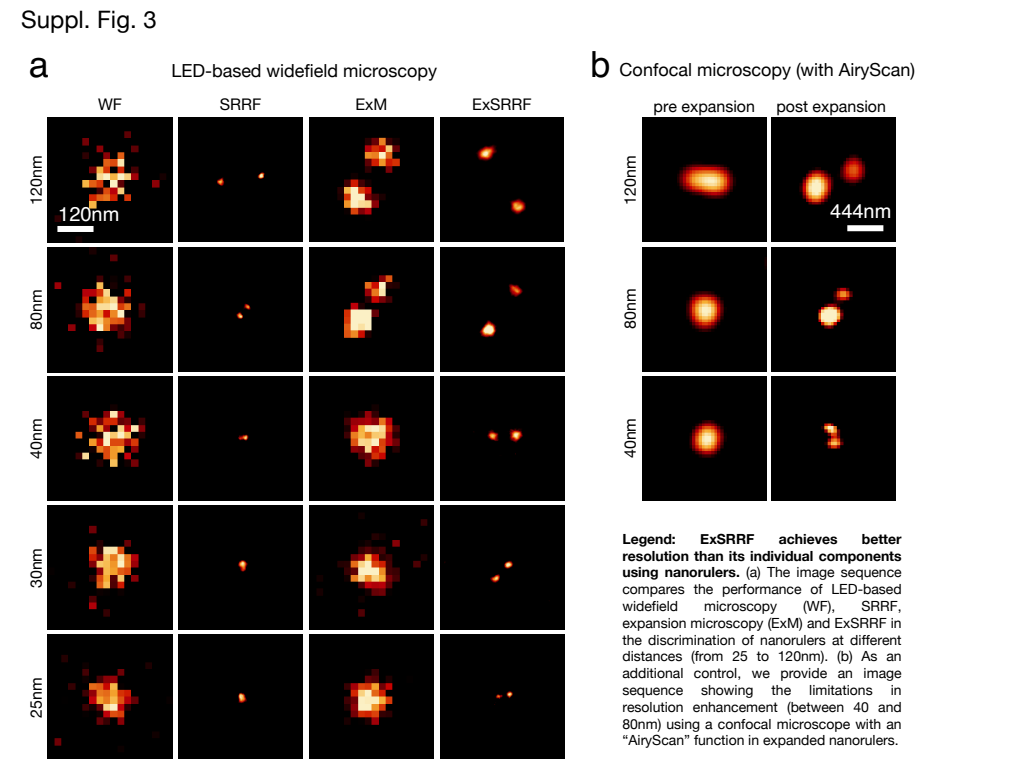
<style>
.page{position:relative;width:1024px;height:768px;background:#fff}
.page>*{position:absolute;margin:0;border:0;box-sizing:border-box;transform-origin:0 0}
.t1{font:36px "Helvetica";color:#000}
.t2{font:24px "Helvetica Neue";color:#000}
.t3{font:20px "Helvetica";color:#fff}
.t4{font:18px "Helvetica Neue";color:#000}
.t5{font:16px "Helvetica Neue";color:#000}
.t6{font:14px/16.8px "Helvetica Neue";color:#000;text-align:justify}
.t7{font:700 14px "Helvetica Neue";letter-spacing:-.005em;color:#000}
.s1{font-family:"Helvetica";font-size:36px}
.s2{font-weight:700}
</style>
<div class="page">
<img style="left:48px;top:118px;width:124px;height:124px">
<img style="left:48px;top:248px;width:124px;height:124px">
<img style="left:48px;top:376px;width:124px;height:125px">
<img style="left:48px;top:505px;width:124px;height:125px">
<img style="left:48px;top:635px;width:124px;height:124px">
<img style="left:309px;top:118px;width:124px;height:124px">
<img style="left:309px;top:248px;width:124px;height:124px">
<img style="left:309px;top:376px;width:124px;height:124px">
<img style="left:309px;top:505px;width:124px;height:124px">
<img style="left:309px;top:635px;width:124px;height:124px">
<div style="left:179px;top:118px;width:124px;height:124px;background:#000"></div>
<div style="left:179px;top:248px;width:124px;height:124px;background:#000"></div>
<div style="left:179px;top:376px;width:124px;height:124px;background:#000"></div>
<div style="left:179px;top:505px;width:124px;height:124px;background:#000"></div>
<div style="left:179px;top:635px;width:124px;height:124px;background:#000"></div>
<div style="left:440px;top:118px;width:124px;height:124px;background:#000"></div>
<div style="left:440px;top:248px;width:124px;height:124px;background:#000"></div>
<div style="left:440px;top:376px;width:124px;height:124px;background:#000"></div>
<div style="left:440px;top:505px;width:124px;height:124px;background:#000"></div>
<div style="left:440px;top:635px;width:124px;height:124px;background:#000"></div>
<img style="left:642px;top:118px;width:124px;height:124px">
<img style="left:772px;top:118px;width:124px;height:124px">
<img style="left:642px;top:248px;width:124px;height:124px">
<div style="left:772px;top:248px;width:124px;height:124px;background:#000"></div>
<img style="left:642px;top:376px;width:124px;height:124px">
<div style="left:772px;top:376px;width:124px;height:124px;background:#000"></div>
<div style="left:57px;top:226px;width:37px;height:6px;background:#fff"></div>
<div style="left:847px;top:225px;width:36px;height:6px;background:#fff"></div>
<h2 class="t2" style="left:21px;top:5px;width:137px">Suppl. Fig. 3</h2>
<h1 class="t1" style="left:29px;top:49px;width:22px">a</h1>
<p class="t4" style="left:171px;top:60px;width:267px">LED-based widefield microscopy</p>
<p class="t5" style="left:98px;top:94px;width:26px">WF</p>
<p class="t5" style="left:220px;top:94px;width:43px">SRRF</p>
<p class="t5" style="left:355px;top:94px;width:33px">ExM</p>
<p class="t5" style="left:472px;top:94px;width:61px">ExSRRF</p>
<p class="t4" style="left:591px;top:59px;width:326px"><span class="s1">b</span> Confocal microscopy (with AiryScan)</p>
<p class="t5" style="left:654px;top:96px;width:103px">pre expansion</p>
<p class="t5" style="left:776px;top:96px;width:111px">post expansion</p>
<p class="t5" style="left:27px;top:205px;width:51px;rotate:-90deg">120nm</p>
<p class="t5" style="left:621px;top:205px;width:51px;rotate:-90deg">120nm</p>
<h3 class="t3" style="left:58px;top:205px;width:63px">120nm</h3>
<h3 class="t3" style="left:830px;top:203px;width:63px">444nm</h3>
<p class="t5" style="left:27px;top:330px;width:42px;rotate:-90deg">80nm</p>
<p class="t5" style="left:621px;top:329px;width:42px;rotate:-90deg">80nm</p>
<p class="t5" style="left:27px;top:459px;width:42px;rotate:-90deg">40nm</p>
<p class="t5" style="left:27px;top:588px;width:42px;rotate:-90deg">30nm</p>
<p class="t5" style="left:27px;top:718px;width:42px;rotate:-90deg">25nm</p>
<p class="t5" style="left:621px;top:458px;width:42px;rotate:-90deg">40nm</p>
<p class="t7" style="left:622px;top:530px;width:55px">Legend:</p>
<p class="t7" style="left:700px;top:530px;width:56px">ExSRRF</p>
<p class="t7" style="left:779px;top:530px;width:60px">achieves</p>
<p class="t6" style="left:622px;top:531px;width:281px;text-indent:240px"><span class="s2">better resolution than its individual components using nanorulers.</span> (a) The image sequence compares the performance of LED-based widefield</p>
<p class="t6" style="left:622px;top:597px;width:281px;text-indent:239px">SRRF, expansion microscopy (ExM) and ExSRRF in the discrimination of nanorulers at different distances (from 25 to 120nm). (b) As an additional control, we provide an image sequence</p>
<p class="t6" style="left:704px;top:597px;width:74px">microscopy</p>
<p class="t6" style="left:803px;top:597px;width:34px">(WF),</p>
<p class="t6" style="left:622px;top:682px;width:281px;text-indent:268px">in resolution enhancement (between 40 and 80nm) using a confocal microscope with an “AiryScan” function in expanded nanorulers.</p>
<p class="t6" style="left:701px;top:681px;width:54px">showing</p>
<p class="t6" style="left:772px;top:681px;width:21px">the</p>
<p class="t6" style="left:809px;top:681px;width:65px">limitations</p>
</div>
